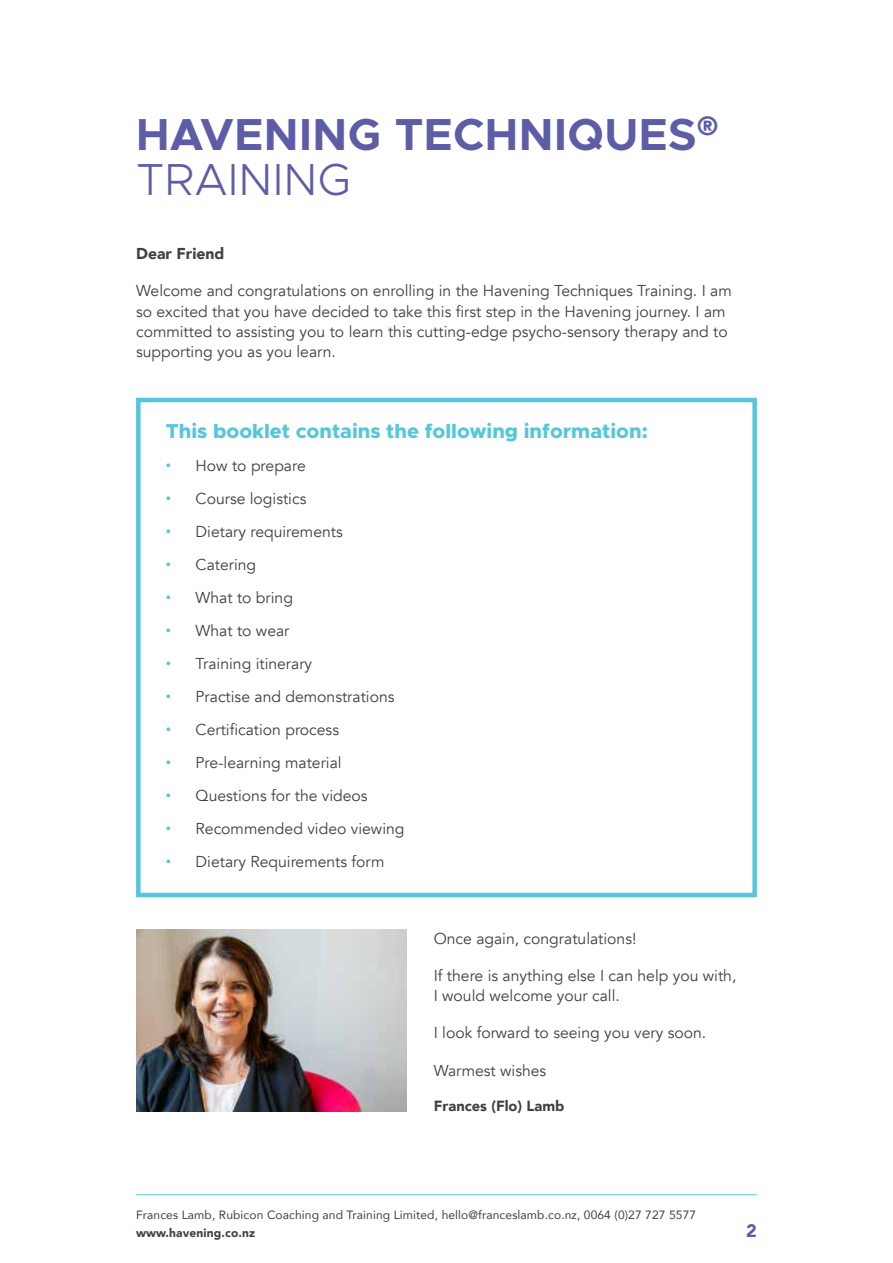
<style>
.page{position:relative;width:893px;height:1263px;background:#fff}
.page>*{position:absolute;margin:0;border:0;box-sizing:border-box;transform-origin:0 0}
.t1{font:700 45px/45px "Metropolis";letter-spacing:.01em;color:#5c5da6}
.t2{font:800 20.25px "Metropolis";color:#56c7da}
.t3{font:900 18px "Avenir";color:#5c5da6}
.t4{font:15.75px/20.2px "Avenir";color:#414042}
.t5{font:900 15.75px "Avenir";color:#414042}
.t6{font:900 14.7px "Avenir";color:#414042}
.t7{font:12px "Avenir";letter-spacing:.01em;color:#414042}
.t8{font:900 12px "Avenir";letter-spacing:.01em;color:#414042}
.s1{font-weight:300}
.s2{font-size:10.5px;color:#56c7da}
</style>
<div class="page">
<hr style="left:136px;top:1194px;width:621px;height:1px;background:#56c7da">
<img style="left:136px;top:929px;width:270px;height:182px">
<div style="left:136px;top:398px;width:621px;height:499px;border:4px solid #56c7da"></div>
<h1 class="t1" style="left:136px;top:112px;width:583px">HAVENING TECHNIQUES<sup>®<br></sup><span class="s1">TRAINING</span></h1>
<p class="t5" style="left:136px;top:240px;width:90px">Dear Friend</p>
<p class="t4" style="left:136px;top:281px;width:597px">Welcome and congratulations on enrolling in the Havening Techniques Training. I am so excited that you have decided to take this first step in the Havening journey. I am committed to assisting you to learn this cutting-edge psycho-sensory therapy and to supporting you as you learn.</p>
<p class="t2" style="left:166px;top:418px;width:483px">This booklet contains the following information:</p>
<p class="t4" style="left:166px;top:456px;width:141px"><span class="s2">•</span> How to prepare</p>
<p class="t4" style="left:166px;top:489px;width:142px"><span class="s2">•</span> Course logistics</p>
<p class="t4" style="left:166px;top:522px;width:179px"><span class="s2">•</span> Dietary requirements</p>
<p class="t4" style="left:166px;top:555px;width:92px"><span class="s2">•</span> Catering</p>
<p class="t4" style="left:166px;top:588px;width:129px"><span class="s2">•</span> What to bring</p>
<p class="t4" style="left:166px;top:621px;width:125px"><span class="s2">•</span> What to wear</p>
<p class="t4" style="left:166px;top:654px;width:148px"><span class="s2">•</span> Training itinerary</p>
<p class="t4" style="left:166px;top:687px;width:230px"><span class="s2">•</span> Practise and demonstrations</p>
<p class="t4" style="left:166px;top:720px;width:175px"><span class="s2">•</span> Certification process</p>
<p class="t4" style="left:166px;top:753px;width:177px"><span class="s2">•</span> Pre-learning material</p>
<p class="t4" style="left:166px;top:786px;width:203px"><span class="s2">•</span> Questions for the videos</p>
<p class="t4" style="left:166px;top:819px;width:240px"><span class="s2">•</span> Recommended video viewing</p>
<p class="t4" style="left:166px;top:852px;width:220px"><span class="s2">•</span> Dietary Requirements form</p>
<p class="t4" style="left:434px;top:928px;width:204px">Once again, congratulations!</p>
<p class="t4" style="left:434px;top:965px;width:304px">If there is anything else I can help you with,<br>I would welcome your call.</p>
<p class="t4" style="left:434px;top:1023px;width:274px">I look forward to seeing you very soon.</p>
<p class="t4" style="left:434px;top:1060px;width:114px">Warmest wishes</p>
<p class="t6" style="left:434px;top:1093px;width:132px">Frances (Flo) Lamb</p>
<p class="t7" style="left:136px;top:1205px;width:562px">Frances Lamb, Rubicon Coaching and Training Limited, hello@franceslamb.co.nz, 0064 (0)27 727 5577</p>
<p class="t8" style="left:136px;top:1222px;width:121px">www.havening.co.nz</p>
<p class="t3" style="left:746px;top:1215px;width:12px">2</p>
</div>
